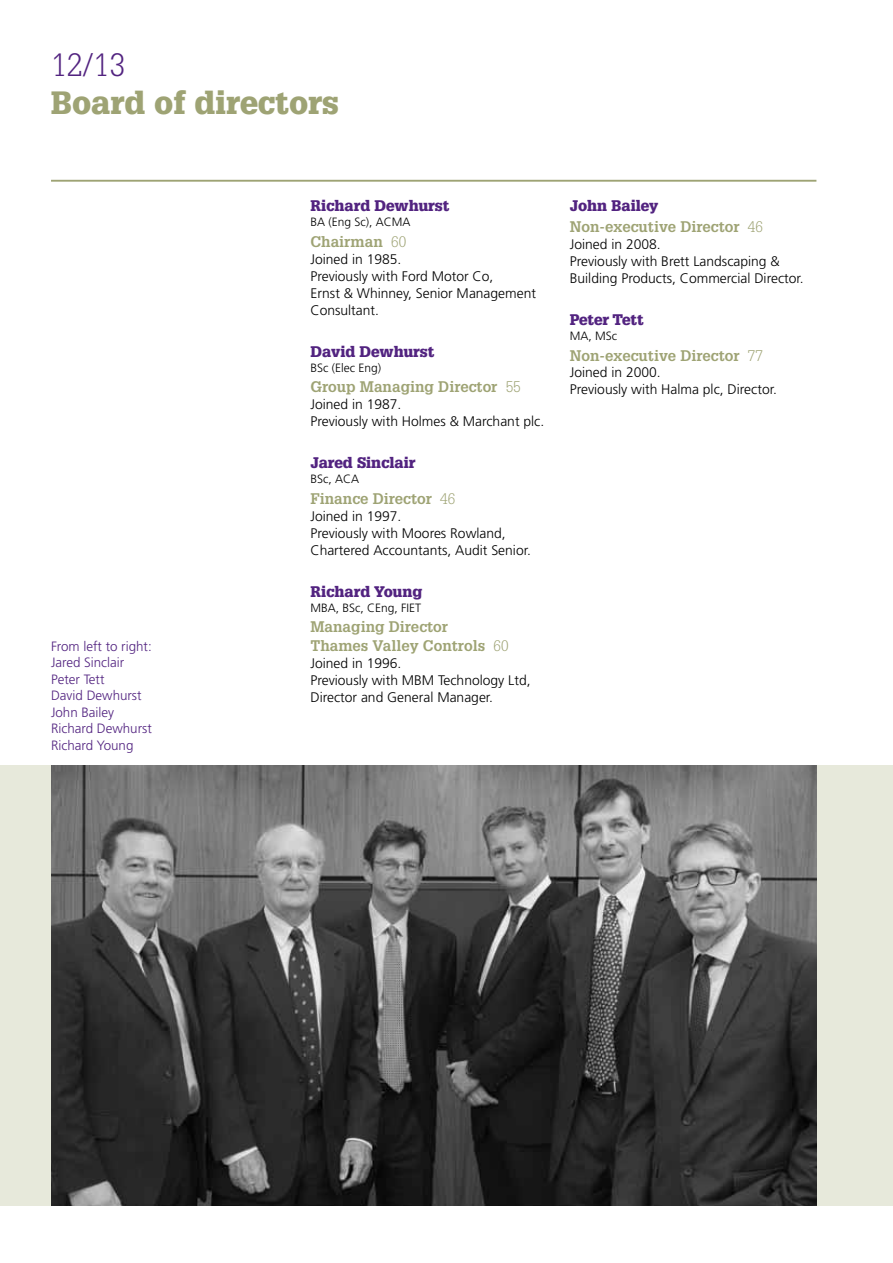
<style>
.page{position:relative;width:893px;height:1263px;background:#fff}
.page>*{position:absolute;margin:0;border:0;box-sizing:border-box;transform-origin:0 0}
.t1{font:900 31.5px "Glypha";color:#9ea374}
.t2{font:300 31.5px "Glypha";color:#522380}
.t3{font:700 15px/18.6px "Glypha";color:#9ea374}
.t4{font:900 15px "Glypha";color:#522380}
.t5{font:300 13.8px/16.8px "Frutiger";color:#000}
.t6{font:300 13.5px/16.5px "Frutiger";color:#522380}
.t7{font:300 12px "Frutiger";color:#000}
.s1{font-weight:300}
.s2{font-weight:900;color:#522380}
</style>
<div class="page">
<hr style="left:51px;top:180px;width:765px;height:2px;background:#9ea374">
<div style="left:0;top:765px;width:893px;height:440px;background:#e7e9db"></div>
<img style="left:51px;top:765px;width:765px;height:440px">
<h1 class="t2" style="left:51px;top:47px;width:76px">12/13</h1>
<h1 class="t1" style="left:51px;top:84px;width:290px">Board of directors</h1>
<p class="t6" style="left:51px;top:638px;width:102px">From left to right:<br>Jared Sinclair<br>Peter Tett<br>David Dewhurst<br>John Bailey<br>Richard Dewhurst<br>Richard Young</p>
<p class="t4" style="left:310px;top:197px;width:141px">Richard Dewhurst</p>
<p class="t7" style="left:310px;top:215px;width:102px">BA (Eng Sc), ACMA</p>
<p class="t3" style="left:310px;top:232px;width:97px">Chairman <span class="s1">60</span></p>
<p class="t5" style="left:310px;top:251px;width:227px">Joined in 1985.<br>Previously with Ford Motor Co,<br>Ernst &amp; Whinney, Senior Management<br>Consultant.</p>
<p class="t4" style="left:310px;top:342px;width:126px">David Dewhurst</p>
<p class="t7" style="left:310px;top:361px;width:72px">BSc (Elec Eng)</p>
<p class="t3" style="left:310px;top:377px;width:212px">Group Managing Director <span class="s1">55</span></p>
<p class="t5" style="left:310px;top:396px;width:235px">Joined in 1987.<br>Previously with Holmes &amp; Marchant plc.</p>
<p class="t4" style="left:310px;top:454px;width:107px">Jared Sinclair</p>
<p class="t7" style="left:310px;top:472px;width:50px">BSc, ACA</p>
<p class="t3" style="left:310px;top:489px;width:146px">Finance Director <span class="s1">46</span></p>
<p class="t5" style="left:310px;top:508px;width:222px">Joined in 1997.<br>Previously with Moores Rowland,<br>Chartered Accountants, Audit Senior.</p>
<p class="t4" style="left:310px;top:582px;width:114px">Richard Young</p>
<p class="t7" style="left:310px;top:601px;width:112px">MBA, BSc, CEng, FIET</p>
<p class="t3" style="left:310px;top:617px;width:200px">Managing Director<br>Thames Valley Controls <span class="s1">60</span></p>
<p class="t5" style="left:310px;top:655px;width:222px">Joined in 1996.<br>Previously with MBM Technology Ltd,<br>Director and General Manager.</p>
<p class="t3" style="left:570px;top:195px;width:195px;line-height:20.7px"><span class="s2">John Bailey<br></span>Non-executive Director <span class="s1">46</span></p>
<p class="t5" style="left:570px;top:236px;width:235px">Joined in 2008.<br>Previously with Brett Landscaping &amp;<br>Building Products, Commercial Director.</p>
<p class="t4" style="left:570px;top:310px;width:76px">Peter Tett</p>
<p class="t7" style="left:570px;top:329px;width:49px">MA, MSc</p>
<p class="t3" style="left:570px;top:345px;width:195px">Non-executive Director <span class="s1">77</span></p>
<p class="t5" style="left:570px;top:364px;width:209px">Joined in 2000.<br>Previously with Halma plc, Director.</p>
</div>
